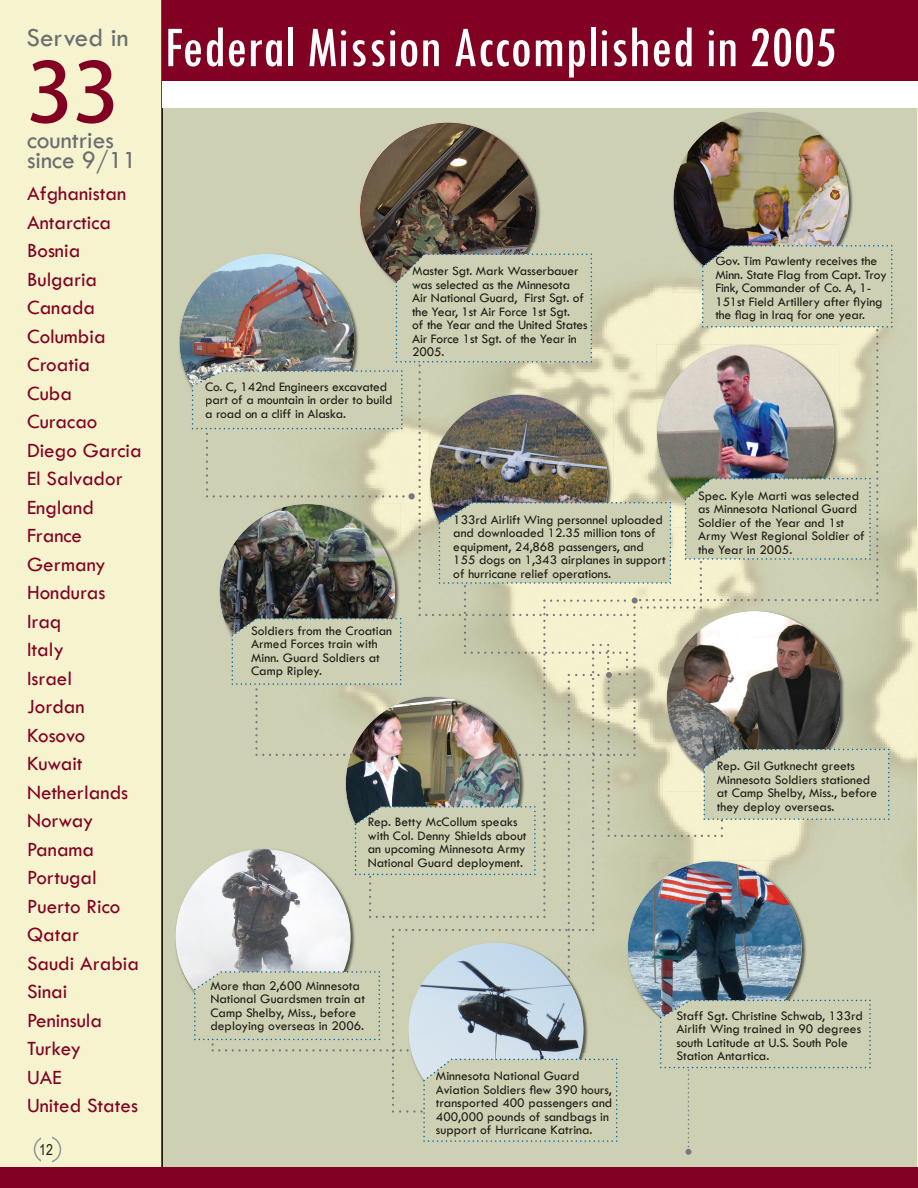
<style>
.page{position:relative;width:918px;height:1188px;background:#fff}
.page>*{position:absolute;margin:0;border:0;box-sizing:border-box;transform-origin:0 0}
.t1{font:500 81.9px "Koz Go Pro";color:#820123}
.t2{font:condensed 60px "Tw Cen";color:#fff}
.t3{font:27px "Tw Cen";color:#6c6d70}
.t4{font:25.5px/19.5px "Tw Cen";color:#6c6d70}
.t5{font:21px/28.5px "Tw Cen";color:#820123}
.t6{font:15px "Arial Narrow";color:#211d14}
.t7{font:13.5px/13.5px "Tw Cen";color:#1e1c14}
</style>
<div class="page">
<div style="left:0;top:0;width:918px;height:81px;background:#820123"></div>
<div style="left:0;top:108px;width:918px;height:1080px;background:#ced0b4"></div>
<div style="left:0;top:0;width:162px;height:1188px;background:#f6f3cf"></div>
<hr style="left:917px;top:108px;width:1px;height:1080px;background:#f6f3cf">
<svg style="left:34px;top:1136px;width:27px;height:27px"></svg>
<div style="left:42px;top:1144px;width:10px;height:11px;background:#f6f3cf"></div>
<img style="left:892px;top:245px;width:25px;height:528px">
<svg style="left:161px;top:0;width:1px;height:1167px"></svg>
<div style="left:0;top:1167px;width:918px;height:21px;background:#820123"></div>
<img style="left:443px;top:122px;width:98px;height:118px">
<img style="left:360px;top:123px;width:176px;height:122px">
<img style="left:179px;top:297px;width:13px;height:90px">
<img style="left:674px;top:112px;width:175px;height:133px">
<img style="left:176px;top:886px;width:16px;height:105px">
<img style="left:192px;top:245px;width:700px;height:910px">
<div style="left:211px;top:981px;width:149px;height:11px;background:#ced0b4"></div>
<div style="left:211px;top:995px;width:154px;height:9px;background:#ced0b4"></div>
<div style="left:211px;top:1008px;width:145px;height:11px;background:#ced0b4"></div>
<div style="left:211px;top:1022px;width:153px;height:11px;background:#ced0b4"></div>
<h3 class="t3" style="left:27px;top:22px;width:103px">Served in</h3>
<h2 class="t2" style="left:164px;top:11px;width:674px">Federal Mission Accomplished in 2005</h2>
<h1 class="t1" style="left:27px;top:40px;width:94px">33</h1>
<h3 class="t4" style="left:27px;top:130px;width:111px">countries since 9/11</h3>
<p class="t5" style="left:27px;top:180px;width:116px">Afghanistan<br>Antarctica<br>Bosnia<br>Bulgaria<br>Canada<br>Columbia<br>Croatia<br>Cuba<br>Curacao<br>Diego Garcia<br>El Salvador<br>England<br>France<br>Germany<br>Honduras<br>Iraq<br>Italy<br>Israel<br>Jordan<br>Kosovo<br>Kuwait<br>Netherlands<br>Norway<br>Panama<br>Portugal<br>Puerto Rico<br>Qatar<br>Saudi Arabia<br>Sinai<br>Peninsula<br>Turkey<br>UAE<br>United States</p>
<p class="t6" style="left:39px;top:1138px;width:15px">12</p>
<p class="t7" style="left:205px;top:379px;width:189px">Co. C, 142nd Engineers excavated part of a mountain in order to build a road on a cliff in Alaska.</p>
<p class="t7" style="left:412px;top:264px;width:177px">Master Sgt. Mark Wasserbauer was selected as the Minnesota<br>Air National Guard, First Sgt. of the Year, 1st Air Force 1st Sgt.<br>of the Year and the United States<br>Air Force 1st Sgt. of the Year in<br>2005.</p>
<p class="t7" style="left:251px;top:624px;width:143px">Soldiers from the Croatian<br>Armed Forces train with<br>Minn. Guard Soldiers at<br>Camp Ripley.</p>
<p class="t7" style="left:453px;top:513px;width:214px">133rd Airlift Wing personnel uploaded and downloaded 12.35 million tons of equipment, 24,868 passengers, and 155 dogs on 1,343 airplanes in support of hurricane relief operations.</p>
<p class="t7" style="left:715px;top:254px;width:173px">Gov. Tim Pawlenty receives the<br>Minn. State Flag from Capt. Troy<br>Fink, Commander of Co. A, 1-<br>151st Field Artillery after flying the flag in Iraq for one year.</p>
<p class="t7" style="left:698px;top:489px;width:168px">Spec. Kyle Marti was selected as Minnesota National Guard<br>Soldier of the Year and 1st<br>Army West Regional Soldier of the Year in 2005.</p>
<p class="t7" style="left:368px;top:815px;width:160px">Rep. Betty McCollum speaks with Col. Denny Shields about an upcoming Minnesota Army<br>National Guard deployment.</p>
<p class="t7" style="left:717px;top:759px;width:162px">Rep. Gil Gutknecht greets<br>Minnesota Soldiers stationed at Camp Shelby, Miss., before they deploy overseas.</p>
<p class="t7" style="left:210px;top:979px;width:156px">More than 2,600 Minnesota<br>National Guardsmen train at<br>Camp Shelby, Miss., before deploying overseas in 2006.</p>
<p class="t7" style="left:436px;top:1069px;width:178px">Minnesota National Guard<br>Aviation Soldiers flew 390 hours, transported 400 passengers and<br>400,000 pounds of sandbags in support of Hurricane Katrina.</p>
<p class="t7" style="left:676px;top:1009px;width:188px">Staff Sgt. Christine Schwab, 133rd<br>Airlift Wing trained in 90 degrees south Latitude at U.S. South Pole<br>Station Antartica.</p>
</div>
